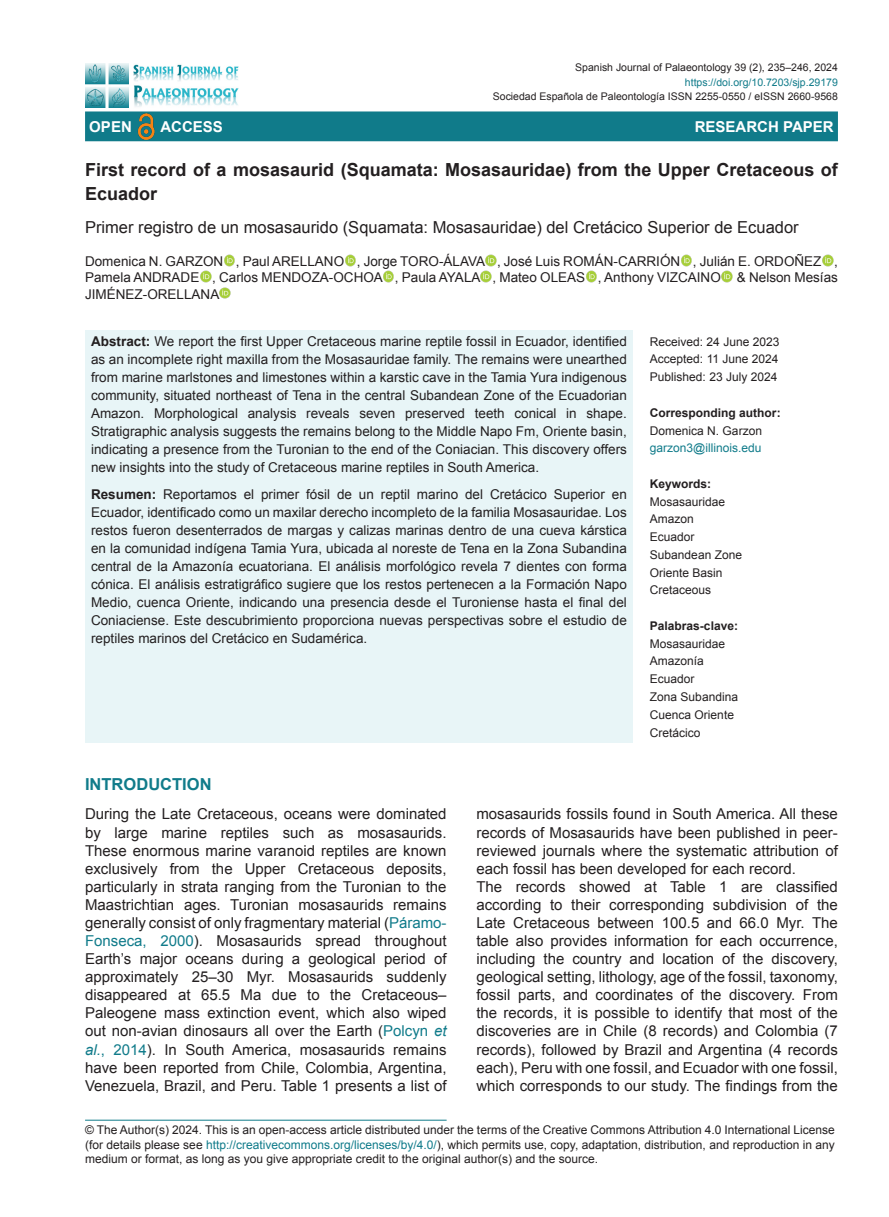
<style>
.page{position:relative;width:889px;height:1217px;background:#fff}
.page>*{position:absolute;margin:0;border:0;box-sizing:border-box;transform-origin:0 0}
.Titulo_ingles{font:700 18px/24px "Arial";color:#231f20}
.Titulo_español{font:16.5px "Arial";color:#231f20}
.Titulo_1{font:700 16.5px "Arial";color:#107b8a}
.Texto_ingles{font:15px/18px "Arial";color:#231f20;text-align:justify}
.Type_manuscript{font:700 15px "Arial";color:#fff}
.Resumen{font:13.5px/18px "Arial";color:#231f20;text-align:justify}
.Abstract{font:13.5px/18px "Arial";color:#231f20;text-align:justify}
.Autores{font:13.5px/16.2px "Arial";color:#231f20;text-align:justify}
.Datos_1_pagina{font:12px/14.4px "Arial";color:#231f20;text-align:justify}
.Datos_1_pagina-2{font:700 12px "Arial";color:#231f20}
.Datos_1_pagina-3{font:12px "Arial";color:#107b8a}
.Encabezado_1_pag{font:10.5px "Arial";color:#231f20}
.Encabezado_1_pag-2{font:10.5px "Arial";color:#107b8a}
.s1{font-weight:700}
.s2{color:#107b8a}
.s3{font-style:italic;color:#107b8a}
</style>
<div class="page">
<hr style="left:85px;top:1119px;width:361px;height:1px;background:#107b8a">
<div style="left:85px;top:111px;width:753px;height:30px;background:#107b8a"></div>
<img style="left:133px;top:113px;width:26px;height:26px">
<svg style="left:224px;top:255px;width:11px;height:11px"></svg>
<svg style="left:345px;top:255px;width:11px;height:11px"></svg>
<svg style="left:681px;top:255px;width:11px;height:11px"></svg>
<svg style="left:822px;top:255px;width:12px;height:11px"></svg>
<svg style="left:200px;top:271px;width:12px;height:11px"></svg>
<svg style="left:383px;top:271px;width:11px;height:11px"></svg>
<svg style="left:480px;top:255px;width:17px;height:27px"></svg>
<svg style="left:586px;top:271px;width:11px;height:11px"></svg>
<svg style="left:721px;top:271px;width:12px;height:11px"></svg>
<svg style="left:219px;top:287px;width:12px;height:11px"></svg>
<div style="left:85px;top:330px;width:548px;height:412px;background:#e8f5f7"></div>
<img style="left:85px;top:64px;width:44px;height:43px">
<img style="left:134px;top:64px;width:104px;height:43px">
<p class="Encabezado_1_pag" style="left:575px;top:61px;width:264px">Spanish Journal of Palaeontology 39 (2), 235–246, 2024</p>
<p class="Encabezado_1_pag-2" style="left:685px;top:75px;width:154px">https://doi.org/10.7203/sjp.29179</p>
<p class="Encabezado_1_pag" style="left:493px;top:89px;width:346px">Sociedad Española de Paleontología ISSN 2255-0550 / eISSN 2660-9568</p>
<p class="Type_manuscript" style="left:89px;top:117px;width:44px">OPEN</p>
<p class="Type_manuscript" style="left:160px;top:117px;width:64px">ACCESS</p>
<p class="Type_manuscript" style="left:694px;top:117px;width:140px">RESEARCH PAPER</p>
<p class="Titulo_ingles" style="left:85px;top:159px;width:754px">First record of a mosasaurid (Squamata: Mosasauridae) from the Upper Cretaceous of<br>Ecuador</p>
<p class="Titulo_español" style="left:85px;top:216px;width:715px">Primer registro de un mosasaurido (Squamata: Mosasauridae) del Cretácico Superior de Ecuador</p>
<p class="Autores" style="left:85px;top:253px;width:754px">Domenica N. GARZON , Paul ARELLANO , Jorge TORO-ÁLAVA , José Luis ROMÁN-CARRIÓN , Julián E. ORDOÑEZ , Pamela ANDRADE , Carlos MENDOZA-OCHOA , Paula AYALA , Mateo OLEAS , Anthony VIZCAINO &amp; Nelson Mesías JIMÉNEZ-ORELLANA</p>
<p class="Abstract" style="left:91px;top:332px;width:537px"><span class="s1">Abstract:</span> We report the first Upper Cretaceous marine reptile fossil in Ecuador, identified as an incomplete right maxilla from the Mosasauridae family. The remains were unearthed from marine marlstones and limestones within a karstic cave in the Tamia Yura indigenous community, situated northeast of Tena in the central Subandean Zone of the Ecuadorian Amazon. Morphological analysis reveals seven preserved teeth conical in shape.<br>Stratigraphic analysis suggests the remains belong to the Middle Napo Fm, Oriente basin, indicating a presence from the Turonian to the end of the Coniacian. This discovery offers new insights into the study of Cretaceous marine reptiles in South America.</p>
<p class="Resumen" style="left:91px;top:485px;width:537px"><span class="s1">Resumen:</span> Reportamos el primer fósil de un reptil marino del Cretácico Superior en Ecuador, identificado como un maxilar derecho incompleto de la familia Mosasauridae. Los restos fueron desenterrados de margas y calizas marinas dentro de una cueva kárstica en la comunidad indígena Tamia Yura, ubicada al noreste de Tena en la Zona Subandina central de la Amazonía ecuatoriana. El análisis morfológico revela 7 dientes con forma cónica. El análisis estratigráfico sugiere que los restos pertenecen a la Formación Napo Medio, cuenca Oriente, indicando una presencia desde el Turoniense hasta el final del Coniaciense. Este descubrimiento proporciona nuevas perspectivas sobre el estudio de reptiles marinos del Cretácico en Sudamérica.</p>
<p class="Datos_1_pagina" style="left:650px;top:334px;width:131px">Received: 24 June 2023</p>
<p class="Datos_1_pagina" style="left:650px;top:352px;width:130px">Accepted: 11 June 2024</p>
<p class="Datos_1_pagina" style="left:650px;top:370px;width:129px">Published: 23 July 2024</p>
<p class="Datos_1_pagina-2" style="left:650px;top:404px;width:132px">Corresponding author:</p>
<p class="Datos_1_pagina" style="left:650px;top:423px;width:114px">Domenica N. Garzon</p>
<p class="Datos_1_pagina-3" style="left:650px;top:440px;width:113px">garzon3@illinois.edu</p>
<p class="Datos_1_pagina-2" style="left:650px;top:475px;width:63px">Keywords:</p>
<p class="Datos_1_pagina" style="left:650px;top:494px;width:77px">Mosasauridae</p>
<p class="Datos_1_pagina" style="left:650px;top:512px;width:46px">Amazon</p>
<p class="Datos_1_pagina" style="left:650px;top:529px;width:46px">Ecuador</p>
<p class="Datos_1_pagina" style="left:650px;top:547px;width:94px">Subandean Zone</p>
<p class="Datos_1_pagina" style="left:650px;top:565px;width:74px">Oriente Basin</p>
<p class="Datos_1_pagina" style="left:650px;top:583px;width:63px">Cretaceous</p>
<p class="Datos_1_pagina-2" style="left:650px;top:617px;width:90px">Palabras-clave:</p>
<p class="Datos_1_pagina" style="left:650px;top:636px;width:77px">Mosasauridae</p>
<p class="Datos_1_pagina" style="left:650px;top:654px;width:56px">Amazonía</p>
<p class="Datos_1_pagina" style="left:650px;top:671px;width:46px">Ecuador</p>
<p class="Datos_1_pagina" style="left:650px;top:689px;width:90px">Zona Subandina</p>
<p class="Datos_1_pagina" style="left:650px;top:707px;width:86px">Cuenca Oriente</p>
<p class="Datos_1_pagina" style="left:650px;top:725px;width:52px">Cretácico</p>
<p class="Titulo_1" style="left:85px;top:773px;width:128px">INTRODUCTION</p>
<p class="Texto_ingles" style="left:85px;top:805px;width:363px">During the Late Cretaceous, oceans were dominated by large marine reptiles such as mosasaurids.<br>These enormous marine varanoid reptiles are known exclusively from the Upper Cretaceous deposits, particularly in strata ranging from the Turonian to the Maastrichtian ages. Turonian mosasaurids remains generally consist of only fragmentary material (<span class="s2">Páramo-Fonseca, 2000</span>). Mosasaurids spread throughout Earth’s major oceans during a geological period of approximately 25–30 Myr. Mosasaurids suddenly disappeared at 65.5 Ma due to the Cretaceous– Paleogene mass extinction event, which also wiped out non-avian dinosaurs all over the Earth (<span class="s2">Polcyn</span> <span class="s3">et al.</span><span class="s2">, 2014</span>). In South America, mosasaurids remains have been reported from Chile, Colombia, Argentina, Venezuela, Brazil, and Peru. Table 1 presents a list of</p>
<p class="Texto_ingles" style="left:476px;top:805px;width:363px">mosasaurids fossils found in South America. All these records of Mosasaurids have been published in peer&shy;reviewed journals where the systematic attribution of each fossil has been developed for each record.</p>
<p class="Texto_ingles" style="left:476px;top:877px;width:363px">The records showed at Table 1 are classified according to their corresponding subdivision of the Late Cretaceous between 100.5 and 66.0 Myr. The table also provides information for each occurrence, including the country and location of the discovery, geological setting, lithology, age of the fossil, taxonomy, fossil parts, and coordinates of the discovery. From the records, it is possible to identify that most of the discoveries are in Chile (8 records) and Colombia (7 records), followed by Brazil and Argentina (4 records each), Peru with one fossil, and Ecuador with one fossil, which corresponds to our study. The findings from the</p>
<p class="Datos_1_pagina" style="left:85px;top:1122px;width:751px">© The Author(s) 2024. This is an open-access article distributed under the terms of the Creative Commons Attribution 4.0 International License (for details please see <span class="s2">http://creativecommons.org/licenses/by/4.0/</span>), which permits use, copy, adaptation, distribution, and reproduction in any medium or format, as long as you give appropriate credit to the original author(s) and the source.</p>
</div>
